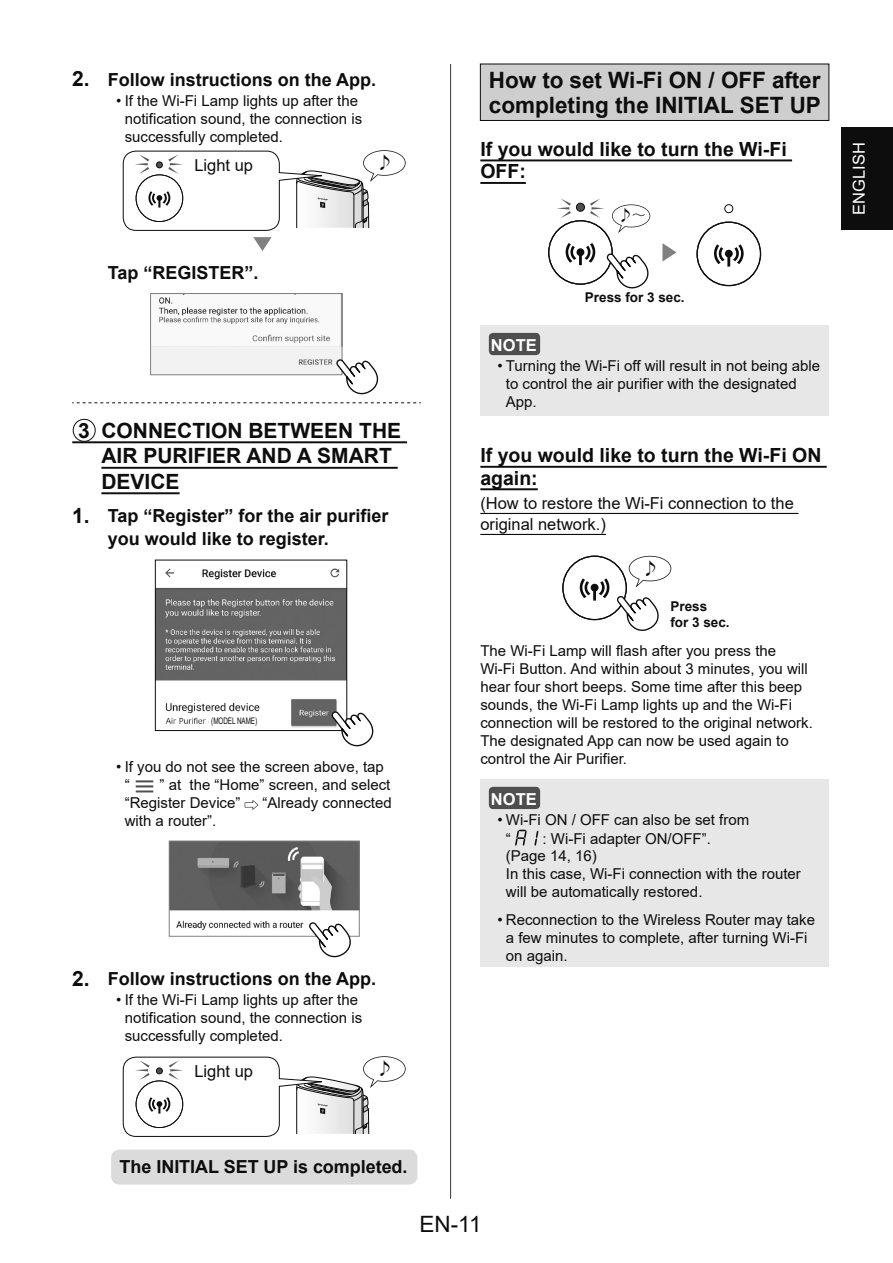
<style>
.page{position:relative;width:893px;height:1263px;background:#fff}
.page>*{position:absolute;margin:0;border:0;box-sizing:border-box;transform-origin:0 0}
.t1{font:700 22.5px/25.5px "Arial";color:#0d0d0d}
.t2{font:22.5px "Arial";color:#0d0d0d}
.t3{font:700 21px/25.5px "Arial";color:#0d0d0d}
.t4{font:700 19.5px/22.5px "Arial";color:#0d0d0d}
.t5{font:700 18px/22.5px "Arial";color:#0d0d0d}
.t6{font:18px "Shin Go Pro Light 90 msp RKSJ H";color:#0d0d0d}
.t7{font:16.5px/21px "Arial";color:#0d0d0d}
.t8{font:700 16.5px "Arial";color:#fff}
.t9{font:16.5px "Arial";color:#fff}
.t10{font:16.2px "Shin Go Pro Light 90 msp RKSJ H";color:#0d0d0d}
.t11{font:15px/18px "Arial";color:#0d0d0d}
.t12{font:700 13.5px/16.5px "Arial";color:#0d0d0d}
.t13{font:9px "Arial";letter-spacing:-.005em;color:#0d0d0d;scale:.7 1}
.s1{font-size:21px}
.s2{font-size:13.5px}
</style>
<div class="page">
<div style="left:842px;top:128px;width:51px;height:102px;background:#0d0d0d"></div>
<div style="left:480px;top:64px;width:349px;height:56px;background:#cecece"></div>
<div style="left:480px;top:64px;width:349px;height:57px;border:1px solid #0d0d0d"></div>
<hr style="left:480px;top:159px;width:312px;height:2px;background:#0d0d0d">
<hr style="left:480px;top:182px;width:46px;height:2px;background:#0d0d0d">
<svg style="left:662px;top:243px;width:14px;height:19px"></svg>
<div style="left:724px;top:204px;width:9px;height:9px;border:1px solid #0d0d0d;border-radius:50%"></div>
<svg style="left:696px;top:222px;width:65px;height:64px"></svg>
<svg style="left:548px;top:199px;width:102px;height:89px"></svg>
<div style="left:480px;top:326px;width:349px;height:90px;background:#e7e7e7"></div>
<div style="left:489px;top:333px;width:51px;height:22px;background:#4e4e4e;border-radius:4px"></div>
<hr style="left:480px;top:466px;width:347px;height:2px;background:#0d0d0d">
<hr style="left:480px;top:488px;width:58px;height:2px;background:#0d0d0d">
<hr style="left:480px;top:513px;width:318px;height:1px;background:#0d0d0d">
<hr style="left:480px;top:534px;width:126px;height:1px;background:#0d0d0d">
<svg style="left:562px;top:556px;width:109px;height:75px"></svg>
<div style="left:480px;top:779px;width:349px;height:188px;background:#e7e7e7"></div>
<div style="left:489px;top:787px;width:51px;height:22px;background:#4e4e4e;border-radius:4px"></div>
<svg style="left:515px;top:830px;width:12px;height:16px"></svg>
<svg style="left:534px;top:831px;width:4px;height:15px"></svg>
<svg style="left:72px;top:402px;width:349px;height:1px"></svg>
<svg style="left:253px;top:237px;width:19px;height:14px"></svg>
<svg style="left:122px;top:150px;width:284px;height:81px"></svg>
<img style="left:152px;top:297px;width:188px;height:76px">
<div style="left:150px;top:293px;width:192px;height:82px;border:1px solid #808080"></div>
<svg style="left:336px;top:359px;width:42px;height:35px"></svg>
<svg style="left:72px;top:441px;width:6px;height:2px"></svg>
<hr style="left:78px;top:441px;width:329px;height:2px;background:#0d0d0d">
<hr style="left:101px;top:467px;width:297px;height:2px;background:#0d0d0d">
<hr style="left:101px;top:492px;width:79px;height:2px;background:#0d0d0d">
<img style="left:157px;top:568px;width:188px;height:160px">
<div style="left:155px;top:560px;width:192px;height:171px;border:1px solid #0d0d0d"></div>
<div style="left:209px;top:714px;width:48px;height:13px;background:#fff"></div>
<svg style="left:332px;top:711px;width:41px;height:35px"></svg>
<img style="left:135px;top:780px;width:19px;height:13px">
<svg style="left:245px;top:800px;width:13px;height:10px"></svg>
<img style="left:171px;top:843px;width:186px;height:87px">
<div style="left:169px;top:841px;width:190px;height:95px;border:1px solid #808080"></div>
<svg style="left:309px;top:922px;width:42px;height:35px"></svg>
<svg style="left:122px;top:1056px;width:284px;height:81px"></svg>
<div style="left:111px;top:1150px;width:306px;height:35px;background:#dbdbdb;border-radius:9px"></div>
<div style="left:73px;top:419px;width:22px;height:23px;border:1px solid #0d0d0d;border-radius:50%"></div>
<hr style="left:450px;top:64px;width:1px;height:1135px;background:#373737">
<p class="t5" style="left:72px;top:68px;width:305px"><span class="s1">2.</span> Follow instructions on the App.</p>
<p class="t11" style="left:125px;top:92px;width:239px;text-indent:-8px">• If the Wi-Fi Lamp lights up after the notification sound, the connection is successfully completed.</p>
<p class="t7" style="left:194px;top:154px;width:60px">Light up</p>
<p class="t6" style="left:375px;top:156px;width:19px">♪</p>
<p class="t5" style="left:108px;top:262px;width:152px">Tap “REGISTER”.</p>
<h2 class="t3" style="left:101px;top:418px;width:301px;text-indent:-23px">3 CONNECTION BETWEEN THE<br>AIR PURIFIER AND A SMART<br>DEVICE</h2>
<p class="t5" style="left:108px;top:505px;width:282px;text-indent:-35px"><span class="s1">1.</span> Tap “Register” for the air purifier you would like to register.</p>
<p class="t13" style="left:211px;top:716px;width:67px">(MODEL NAME)</p>
<p class="t11" style="left:125px;top:758px;width:261px;text-indent:-8px">• If you do not see the screen above, tap “</p>
<p class="t11" style="left:125px;top:776px;width:267px;text-indent:35px">” at the “Home” screen, and select “Register Device”</p>
<p class="t11" style="left:263px;top:794px;width:131px">“Already connected</p>
<p class="t11" style="left:125px;top:812px;width:93px">with a router”.</p>
<p class="t5" style="left:72px;top:968px;width:305px"><span class="s1">2.</span> Follow instructions on the App.</p>
<p class="t11" style="left:125px;top:991px;width:239px;text-indent:-8px">• If the Wi-Fi Lamp lights up after the notification sound, the connection is successfully completed.</p>
<p class="t7" style="left:194px;top:1060px;width:60px">Light up</p>
<p class="t6" style="left:375px;top:1062px;width:19px">♪</p>
<h1 class="t1" style="left:489px;top:67px;width:334px">How to set Wi-Fi ON / OFF after completing the INITIAL SET UP</h1>
<h3 class="t4" style="left:480px;top:138px;width:308px">If you would like to turn the Wi-Fi<br>OFF:</h3>
<p class="t10" style="left:617px;top:209px;width:30px">♪<span class="s2">～</span></p>
<p class="t12" style="left:585px;top:289px;width:101px">Press for 3 sec.</p>
<p class="t8" style="left:491px;top:336px;width:47px">NOTE</p>
<p class="t11" style="left:506px;top:356px;width:316px;text-indent:-8px">• Turning the Wi-Fi off will result in not being able to control the air purifier with the designated<br>App.</p>
<h3 class="t4" style="left:480px;top:444px;width:343px">If you would like to turn the Wi-Fi ON again:</h3>
<p class="t7" style="left:480px;top:493px;width:315px">(How to restore the Wi-Fi connection to the original network.)</p>
<p class="t6" style="left:641px;top:561px;width:19px">♪</p>
<p class="t12" style="left:670px;top:598px;width:61px">Press<br>for 3 sec.</p>
<p class="t11" style="left:480px;top:642px;width:334px">The Wi-Fi Lamp will flash after you press the Wi-Fi Button. And within about 3 minutes, you will hear four short beeps. Some time after this beep sounds, the Wi-Fi Lamp lights up and the Wi-Fi connection will be restored to the original network.<br>The designated App can now be used again to control the Air Purifier.</p>
<p class="t8" style="left:491px;top:790px;width:47px">NOTE</p>
<p class="t11" style="left:506px;top:810px;width:245px;line-height:19.5px;text-indent:-8px">• Wi-Fi ON / OFF can also be set from “</p>
<p class="t11" style="left:506px;top:831px;width:207px;line-height:16.5px;text-indent:37px">: Wi-Fi adapter ON/OFF”. (Page 14, 16)</p>
<p class="t11" style="left:506px;top:864px;width:296px">In this case, Wi-Fi connection with the router will be automatically restored.</p>
<p class="t11" style="left:506px;top:911px;width:311px;text-indent:-8px">• Reconnection to the Wireless Router may take a few minutes to complete, after turning Wi-Fi on again.</p>
<p class="t9" style="left:850px;top:215px;width:74px;rotate:-90deg">ENGLISH</p>
<p class="t5" style="left:120px;top:1156px;width:289px">The INITIAL SET UP is completed.</p>
<h1 class="t2" style="left:419px;top:1212px;width:64px">EN-11</h1>
</div>
